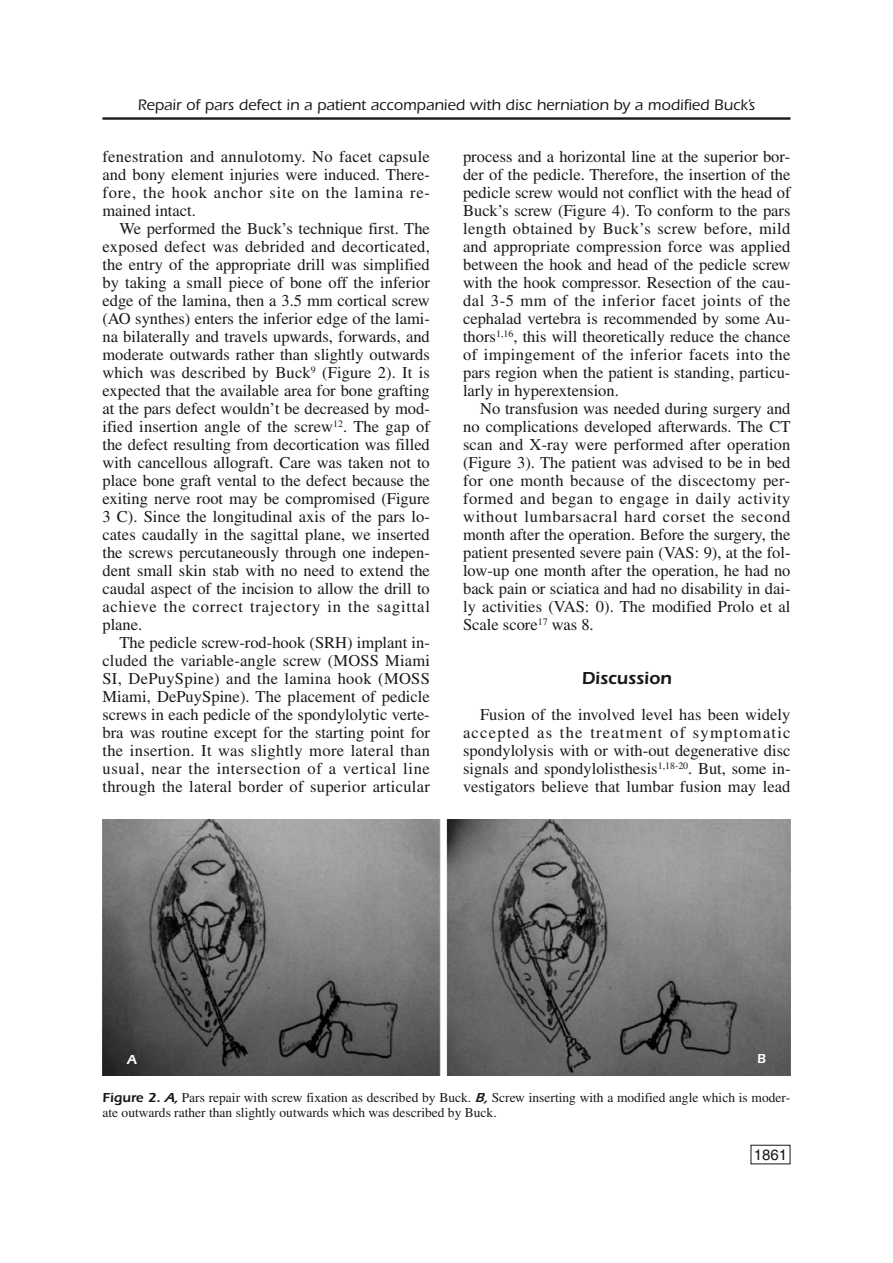
<style>
.page{position:relative;width:893px;height:1263px;background:#fff}
.page>*{position:absolute;margin:0;border:0;box-sizing:border-box;transform-origin:0 0}
.t1{font:600 18px "Itc Eras";color:#191919}
.t2{font:16.5px/18px "Times";letter-spacing:.005em;color:#191919;text-align:justify}
.t3{font:500 15.75px "Itc Eras";color:#191919}
.t4{font:15px "Helvetica";color:#191919}
.t5{font:13.5px/15px "Times";color:#191919}
.t6{font:13.5px "Eras Demi";color:#fff}
.s1{font-family:"Itc Eras";font-weight:600}
.s2{font-family:"Eras Demi";font-style:italic}
</style>
<div class="page">
<img style="left:102px;top:820px;width:688px;height:255px">
<hr style="left:102px;top:117px;width:688px;height:3px;background:#191919">
<p class="t3" style="left:138px;top:100px;width:619px">Repair of pars defect in a patient accompanied with disc herniation by a modified Buck’s</p>
<p class="t2" style="left:102px;top:149px;width:329px">fenestration and annulotomy. No facet capsule and bony element injuries were induced. There&shy;fore, the hook anchor site on the lamina re&shy;mained intact.</p>
<p class="t2" style="left:102px;top:221px;width:329px;text-indent:17px">We performed the Buck’s technique first. The exposed defect was debrided and decorticated, the entry of the appropriate drill was simplified by taking a small piece of bone off the inferior edge of the lamina, then a 3.5 mm cortical screw (AO synthes) enters the inferior edge of the lami&shy;na bilaterally and travels upwards, forwards, and moderate outwards rather than slightly outwards which was described by Buck<sup>9</sup> (Figure 2). It is expected that the available area for bone grafting at the pars defect wouldn’t be decreased by mod&shy;ified insertion angle of the screw<sup>12</sup>. The gap of the defect resulting from decortication was filled with cancellous allograft. Care was taken not to place bone graft vental to the defect because the exiting nerve root may be compromised (Figure 3 C). Since the longitudinal axis of the pars lo&shy;cates caudally in the sagittal plane, we inserted the screws percutaneously through one indepen&shy;dent small skin stab with no need to extend the caudal aspect of the incision to allow the drill to achieve the correct trajectory in the sagittal plane.</p>
<p class="t2" style="left:102px;top:635px;width:329px;text-indent:17px">The pedicle screw-rod-hook (SRH) implant in&shy;cluded the variable-angle screw (MOSS Miami SI, DePuySpine) and the lamina hook (MOSS Miami, DePuySpine). The placement of pedicle screws in each pedicle of the spondylolytic verte&shy;bra was routine except for the starting point for the insertion. It was slightly more lateral than usual, near the intersection of a vertical line through the lateral border of superior articular</p>
<p class="t2" style="left:463px;top:149px;width:329px">process and a horizontal line at the superior bor&shy;der of the pedicle. Therefore, the insertion of the pedicle screw would not conflict with the head of Buck’s screw (Figure 4). To conform to the pars length obtained by Buck’s screw before, mild and appropriate compression force was applied between the hook and head of the pedicle screw with the hook compressor. Resection of the cau&shy;dal 3-5 mm of the inferior facet joints of the cephalad vertebra is recommended by some Au&shy;thors<sup>1,16</sup>, this will theoretically reduce the chance of impingement of the inferior facets into the pars region when the patient is standing, particu&shy;larly in hyperextension.</p>
<p class="t2" style="left:463px;top:401px;width:329px;text-indent:17px">No transfusion was needed during surgery and no complications developed afterwards. The CT scan and X-ray were performed after operation (Figure 3). The patient was advised to be in bed for one month because of the discectomy per&shy;formed and began to engage in daily activity without lumbarsacral hard corset the second month after the operation. Before the surgery, the patient presented severe pain (VAS: 9), at the fol&shy;low-up one month after the operation, he had no back pain or sciatica and had no disability in dai&shy;ly activities (VAS: 0). The modified Prolo et al Scale score<sup>17</sup> was 8.</p>
<p class="t1" style="left:582px;top:672px;width:92px">Discussion</p>
<p class="t2" style="left:463px;top:707px;width:329px;text-indent:17px">Fusion of the involved level has been widely accepted as the treatment of symptomatic spondylolysis with or with-out degenerative disc signals and spondylolisthesis<sup>1,18-20</sup>. But, some in&shy;vestigators believe that lumbar fusion may lead</p>
<p class="t6" style="left:127px;top:1052px;width:11px">A</p>
<p class="t6" style="left:757px;top:1050px;width:10px">B</p>
<p class="t5" style="left:102px;top:1091px;width:689px"><span class="s1">Figure 2.</span> <span class="s2">A,</span> Pars repair with screw fixation as described by Buck. <span class="s2">B,</span> Screw inserting with a modified angle which is moder&shy;ate outwards rather than slightly outwards which was described by Buck.</p>
<p class="t4" style="left:754px;top:1149px;width:35px">1861</p>
</div>
